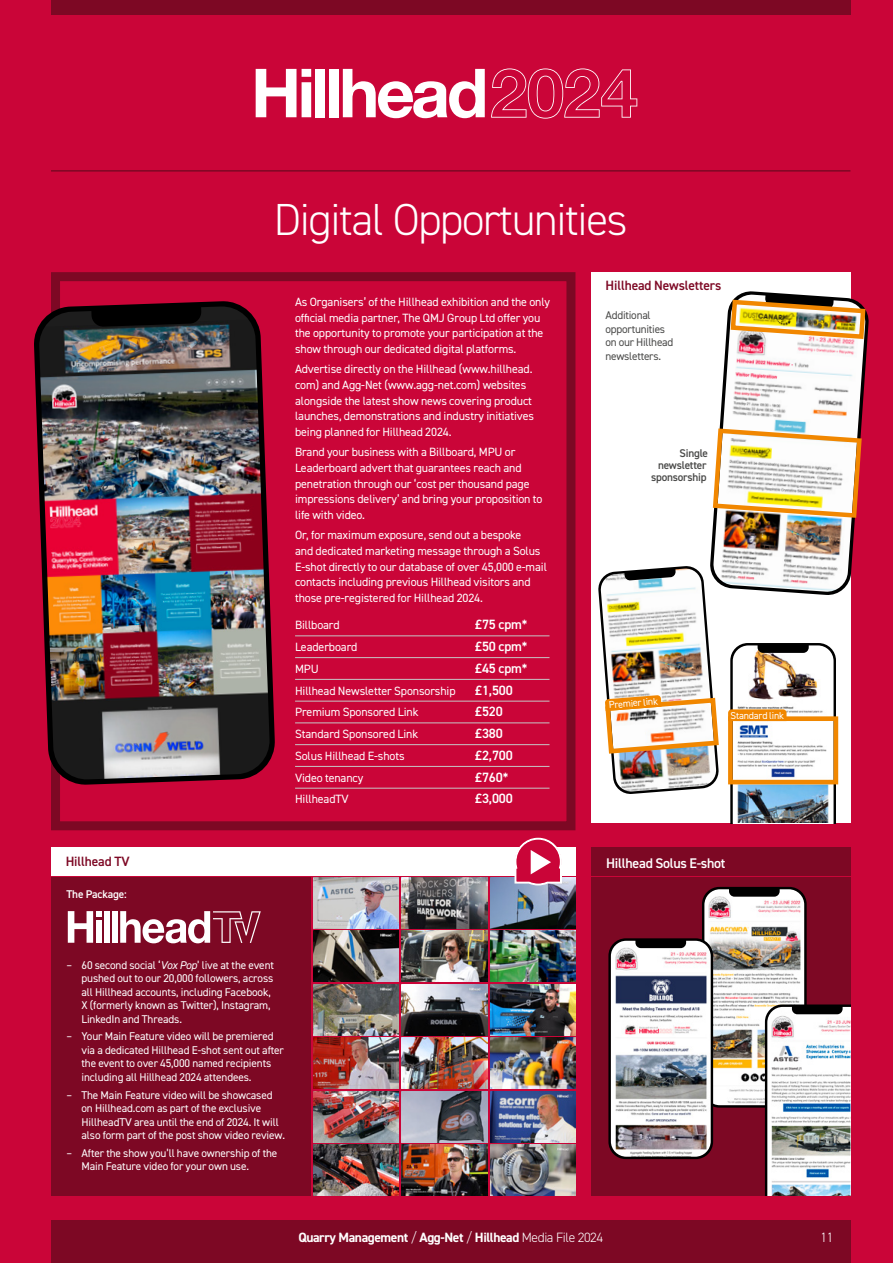
<style>
.page{position:relative;width:893px;height:1263px;background:#ca0538}
.page>*{position:absolute;margin:0;border:0;box-sizing:border-box;transform-origin:0 0}
.t1{font:300 45px "DIN2014";letter-spacing:-.03em;color:#fff}
.t2{font:600 13.95px "DIN2014";letter-spacing:-.02em;color:#fff}
.t3{font:600 13.5px "DIN2014";letter-spacing:-.01em;color:#fff}
.t4{font:700 13.5px "DIN2014";letter-spacing:-.03em;color:#fff}
.t5{font:600 13.5px "DIN2014";letter-spacing:-.01em;color:#7d0824}
.t6{font:300 13.5px "DIN2014";color:#fff}
.t7{font:12px/15.8px "DIN2014";letter-spacing:-.01em;color:#fff}
.t8{font:11.25px/13.5px "DIN2014";letter-spacing:-.01em;color:#fff}
.t9{font:11.25px/13.5px "DIN2014";letter-spacing:-.02em;color:#4a4a49}
.t10{font:600 11.25px/12px "DIN2014";letter-spacing:-.02em;color:#4a4a49;text-align:right}
.t11{font:600 11.25px "DIN2014";letter-spacing:-.01em;color:#fff}
.t12{font:10.05px "DIN2014";letter-spacing:-.02em;color:#fff}
.s1{font-style:italic}
.s2{font-weight:300}
</style>
<div class="page">
<div style="left:51px;top:0;width:799px;height:15px;background:#7d0824"></div>
<div style="left:51px;top:1220px;width:799px;height:43px;background:#7d0824"></div>
<hr style="left:51px;top:170px;width:799px;height:2px;background:#7d0824">
<div style="left:591px;top:302px;width:259px;height:521px;background:#fff"></div>
<img style="left:598px;top:566px;width:241px;height:257px">
<div style="left:591px;top:272px;width:259px;height:28px;background:#fff"></div>
<img style="left:709px;top:291px;width:160px;height:305px">
<svg style="left:710px;top:426px;width:154px;height:94px"></svg>
<img style="left:728px;top:297px;width:140px;height:44px">
<div style="left:51px;top:877px;width:259px;height:319px;background:#7d0824"></div>
<div style="left:51px;top:847px;width:524px;height:29px;background:#fff"></div>
<div style="left:591px;top:847px;width:259px;height:29px;background:#7d0824"></div>
<div style="left:112px;top:911px;width:6px;height:32px;background:#fff"></div>
<div style="left:104px;top:911px;width:6px;height:32px;background:#fff"></div>
<svg style="left:68px;top:911px;width:34px;height:32px"></svg>
<svg style="left:120px;top:911px;width:141px;height:32px"></svg>
<div style="left:51px;top:272px;width:524px;height:558px;border:9px solid #7d0824"></div>
<div style="left:591px;top:877px;width:259px;height:319px;background:#7d0824"></div>
<img style="left:608px;top:887px;width:242px;height:309px">
<hr style="left:295px;top:636px;width:254px;height:1px;background:#c6c6c6">
<hr style="left:295px;top:657px;width:254px;height:1px;background:#c6c6c6">
<hr style="left:295px;top:679px;width:254px;height:1px;background:#c6c6c6">
<hr style="left:295px;top:701px;width:254px;height:1px;background:#c6c6c6">
<hr style="left:295px;top:723px;width:254px;height:1px;background:#c6c6c6">
<hr style="left:295px;top:744px;width:254px;height:1px;background:#c6c6c6">
<hr style="left:295px;top:766px;width:254px;height:1px;background:#c6c6c6">
<hr style="left:295px;top:788px;width:254px;height:1px;background:#c6c6c6">
<img style="left:34px;top:301px;width:241px;height:484px">
<img style="left:313px;top:930px;width:86px;height:52px">
<img style="left:313px;top:877px;width:86px;height:51px">
<img style="left:313px;top:984px;width:86px;height:51px">
<img style="left:402px;top:877px;width:85px;height:51px">
<img style="left:402px;top:930px;width:85px;height:52px">
<img style="left:402px;top:984px;width:85px;height:51px">
<img style="left:490px;top:877px;width:85px;height:51px">
<img style="left:490px;top:984px;width:85px;height:51px">
<img style="left:490px;top:930px;width:85px;height:52px">
<img style="left:313px;top:1091px;width:86px;height:51px">
<img style="left:313px;top:1038px;width:86px;height:51px">
<img style="left:313px;top:1145px;width:86px;height:51px">
<img style="left:402px;top:1038px;width:85px;height:51px">
<img style="left:402px;top:1145px;width:85px;height:51px">
<img style="left:402px;top:1091px;width:85px;height:51px">
<img style="left:490px;top:1038px;width:85px;height:51px">
<img style="left:490px;top:1091px;width:85px;height:51px">
<img style="left:490px;top:1145px;width:85px;height:51px">
<svg style="left:514px;top:837px;width:48px;height:49px"></svg>
<svg style="left:256px;top:69px;width:40px;height:48px"></svg>
<svg style="left:302px;top:69px;width:9px;height:48px"></svg>
<div style="left:315px;top:69px;width:10px;height:48px;background:#fff"></div>
<div style="left:329px;top:69px;width:10px;height:48px;background:#fff"></div>
<svg style="left:343px;top:69px;width:142px;height:49px"></svg>
<svg style="left:491px;top:68px;width:146px;height:51px"></svg>
<p class="t5" style="left:66px;top:852px;width:65px">Hillhead TV</p>
<p class="t11" style="left:66px;top:886px;width:62px">The Package:</p>
<h1 class="t1" style="left:274px;top:192px;width:355px">Digital Opportunities</h1>
<p class="t7" style="left:295px;top:294px;width:257px">As Organisers’ of the Hillhead exhibition and the only official media partner, The QMJ Group Ltd offer you the opportunity to promote your participation at the show through our dedicated digital platforms.</p>
<p class="t7" style="left:295px;top:361px;width:240px">Advertise directly on the Hillhead (www.hillhead. com) and Agg-Net (www.agg-net.com) websites alongside the latest show news covering product launches, demonstrations and industry initiatives being planned for Hillhead 2024.</p>
<p class="t7" style="left:295px;top:444px;width:249px">Brand your business with a Billboard, MPU or Leaderboard advert that guarantees reach and penetration through our ‘cost per thousand page impressions delivery’ and bring your proposition to life with video.</p>
<p class="t7" style="left:295px;top:527px;width:253px">Or, for maximum exposure, send out a bespoke<br>and dedicated marketing message through a Solus E-shot directly to our database of over 45,000 e-mail contacts including previous Hillhead visitors and those pre-registered for Hillhead 2024.</p>
<p class="t7" style="left:295px;top:617px;width:46px">Billboard</p>
<p class="t3" style="left:475px;top:616px;width:54px">£75 cpm*</p>
<p class="t7" style="left:295px;top:639px;width:64px">Leaderboard</p>
<p class="t3" style="left:475px;top:637px;width:54px">£50 cpm*</p>
<p class="t7" style="left:295px;top:660px;width:25px">MPU</p>
<p class="t3" style="left:475px;top:659px;width:54px">£45 cpm*</p>
<p class="t7" style="left:295px;top:682px;width:162px">Hillhead Newsletter Sponsorship</p>
<p class="t3" style="left:475px;top:681px;width:39px">£1,500</p>
<p class="t7" style="left:295px;top:704px;width:125px">Premium Sponsored Link</p>
<p class="t3" style="left:475px;top:703px;width:29px">£520</p>
<p class="t7" style="left:295px;top:726px;width:125px">Standard Sponsored Link</p>
<p class="t3" style="left:475px;top:724px;width:29px">£380</p>
<p class="t7" style="left:295px;top:747px;width:111px">Solus Hillhead E-shots</p>
<p class="t3" style="left:475px;top:746px;width:39px">£2,700</p>
<p class="t7" style="left:295px;top:769px;width:70px">Video tenancy</p>
<p class="t3" style="left:475px;top:768px;width:35px">£760*</p>
<p class="t7" style="left:295px;top:791px;width:55px">HillheadTV</p>
<p class="t3" style="left:475px;top:790px;width:39px">£3,000</p>
<p class="t5" style="left:605px;top:277px;width:117px">Hillhead Newsletters</p>
<p class="t9" style="left:605px;top:309px;width:69px">Additional opportunities on our Hillhead newsletters.</p>
<p class="t10" style="left:651px;top:447px;width:58px">Single newsletter sponsorship</p>
<p class="t12" style="left:608px;top:699px;width:51px;rotate:-5deg">Premier link</p>
<p class="t12" style="left:731px;top:709px;width:55px">Standard link</p>
<p class="t2" style="left:606px;top:853px;width:121px">Hillhead Solus E-shot</p>
<p class="t8" style="left:81px;top:958px;width:194px;text-indent:-15px">– 60 second social ‘<span class="s1">Vox Pop</span>’ live at the event pushed out to our 20,000 followers, across all Hillhead accounts, including Facebook, X (formerly known as Twitter), Instagram, LinkedIn and Threads.</p>
<p class="t8" style="left:81px;top:1029px;width:204px;text-indent:-15px">– Your Main Feature video will be premiered via a dedicated Hillhead E-shot sent out after the event to over 45,000 named recipients including all Hillhead 2024 attendees.</p>
<p class="t8" style="left:81px;top:1088px;width:205px;text-indent:-15px">– The Main Feature video will be showcased on Hillhead.com as part of the exclusive HillheadTV area until the end of 2024. It will also form part of the post show video review.</p>
<p class="t8" style="left:81px;top:1146px;width:197px;text-indent:-15px">– After the show you’ll have ownership of the<br>Main Feature video for your own use.</p>
<p class="t4" style="left:298px;top:1229px;width:306px">Quarry Management <span class="s2">/</span> Agg-Net <span class="s2">/</span> Hillhead <span class="s2">Media File 2024</span></p>
<p class="t6" style="left:821px;top:1229px;width:14px">11</p>
</div>
